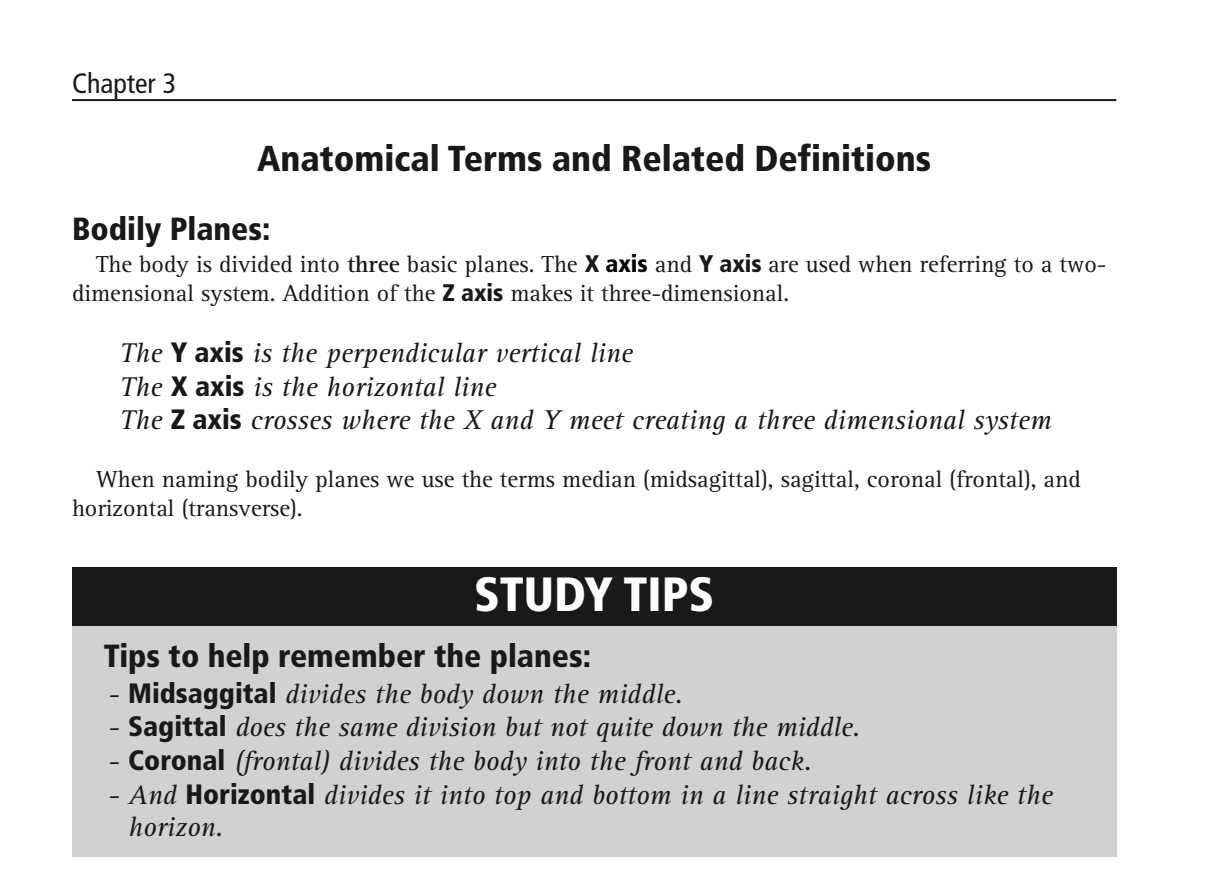
<style>
.page{position:relative;width:1219px;height:882px;background:#fff}
.page>*{position:absolute;margin:0;border:0;box-sizing:border-box;transform-origin:0 0}
.t1{font:900 condensed 48px "Frutiger";color:#fff}
.t2{font:900 condensed 36px "Frutiger";color:#191919}
.t3{font:900 condensed 32px "Frutiger";color:#191919}
.t4{font:italic 28px/33.6px "Rotis Serif";color:#191919}
.t5{font:condensed 28px "Frutiger";color:#191919}
.t6{font:24px/28.8px "Rotis Serif";color:#191919}
.s1{font-weight:700}
.s2{font-family:"Frutiger";font-weight:900;font-stretch:condensed}
.s3{font-family:"Frutiger";font-weight:900;font-stretch:condensed;color:#000}
.s4{font-family:"Frutiger";font-weight:900;font-style:normal;font-stretch:condensed}
</style>
<div class="page">
<hr style="left:72px;top:99px;width:1044px;height:2px;background:#191919">
<div style="left:72px;top:609px;width:1044px;height:248px;background:#d1d1d1"></div>
<div style="left:72px;top:567px;width:1044px;height:58px;background:#191919"></div>
<p class="t5" style="left:72px;top:72px;width:106px">Chapter 3</p>
<p class="t2" style="left:257px;top:144px;width:675px">Anatomical Terms and Related Definitions</p>
<p class="t3" style="left:72px;top:216px;width:200px">Bodily Planes:</p>
<p class="t6" style="left:72px;top:253px;width:1036px;text-indent:24px">The body is divided into <span class="s1">three</span> basic planes. The <span class="s2">X</span> <span class="s3">axis</span> and <span class="s2">Y axis</span> are used when referring to a two&shy;dimensional system. Addition of the <span class="s2">Z axis</span> makes it three-dimensional.</p>
<p class="t4" style="left:120px;top:339px;width:933px">The <span class="s4">Y axis</span> is the perpendicular vertical line<br>The <span class="s4">X axis</span> is the horizontal line<br>The <span class="s4">Z axis</span> crosses where the X and Y meet creating a three dimensional system</p>
<p class="t6" style="left:72px;top:467px;width:1010px;text-indent:24px">When naming bodily planes we use the terms median (midsagittal), sagittal, coronal (frontal), and horizontal (transverse).</p>
<h1 class="t1" style="left:474px;top:575px;width:241px">STUDY TIPS</h1>
<p class="t3" style="left:104px;top:643px;width:488px">Tips to help remember the planes:</p>
<p class="t4" style="left:108px;top:679px;width:576px">- <span class="s4">Midsaggital</span> divides the body down the middle.</p>
<p class="t4" style="left:108px;top:713px;width:754px">- <span class="s4">Sagittal</span> does the same division but not quite down the middle.</p>
<p class="t4" style="left:108px;top:747px;width:705px">- <span class="s4">Coronal</span> (frontal) divides the body into the front and back.</p>
<p class="t4" style="left:128px;top:781px;width:926px;line-height:32px;text-indent:-20px">- And <span class="s4">Horizontal</span> divides it into top and bottom in a line straight across like the horizon.</p>
</div>
